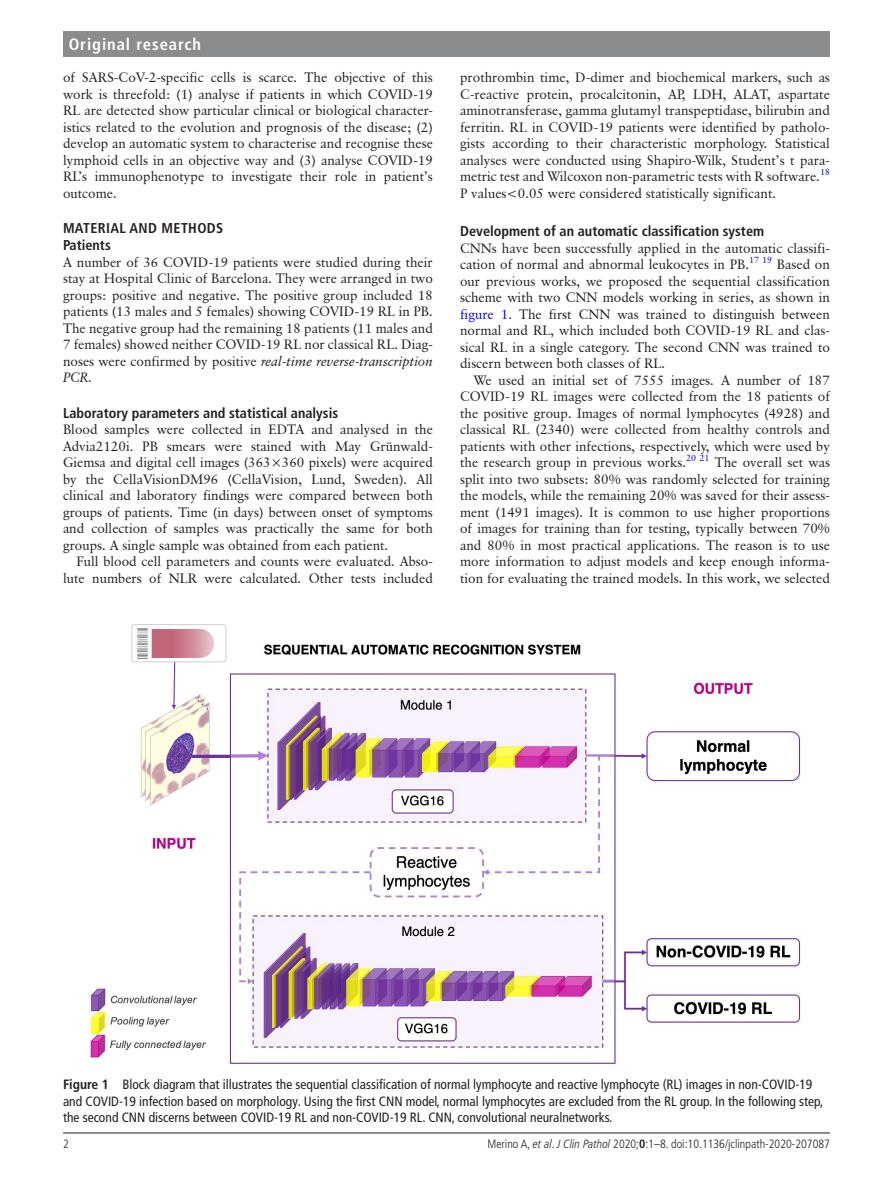
<style>
.page{position:relative;width:893px;height:1191px;background:#fff}
.page>*{position:absolute;margin:0;border:0;box-sizing:border-box;transform-origin:0 0}
.t1{font:700 condensed 16.5px "Frutiger LT Pro";letter-spacing:.055em;color:#fff}
.t2{font:700 condensed 14.25px "Frutiger LT Pro";color:#231f20}
.t3{font:700 condensed 14.25px/17.2px "Frutiger LT Pro";letter-spacing:.025em;color:#231f20}
.t4{font:13.5px/16.5px "Classical Garamond BT";color:#231f20;text-align:justify}
.t5{font:condensed 13.5px/16.5px "Frutiger LT Pro";color:#231f20}
.t6{font:300 condensed 12px "Frutiger LT Pro";color:#231f20}
.s1{font-style:italic}
.s2{color:#00f}
.s3{font-weight:700}
</style>
<div class="page">
<hr style="left:63px;top:1132px;width:767px;height:1px;background:#231f20">
<div style="left:63px;top:31px;width:767px;height:25px;background:#8a8c8e"></div>
<img style="left:89px;top:624px;width:713px;height:441px">
<p class="t1" style="left:69px;top:34px;width:134px">Original research</p>
<p class="t4" style="left:63px;top:69px;width:371px">of SARS-CoV-2-specific cells is scarce. The objective of this work is threefold: (1) analyse if patients in which COVID-19<br>RL are detected show particular clinical or biological character&shy;istics related to the evolution and prognosis of the disease; (2) develop an automatic system to characterise and recognise these lymphoid cells in an objective way and (3) analyse COVID-19<br>RL’s immunophenotype to investigate their role in patient’s outcome.</p>
<p class="t3" style="left:63px;top:219px;width:162px">MATERIAL AND METHODS<br>Patients</p>
<p class="t4" style="left:63px;top:254px;width:371px">A number of 36 COVID-19 patients were studied during their stay at Hospital Clinic of Barcelona. They were arranged in two groups: positive and negative. The positive group included 18 patients (13 males and 5 females) showing COVID-19 RL in PB.<br>The negative group had the remaining 18 patients (11 males and 7 females) showed neither COVID-19 RL nor classical RL. Diag&shy;noses were confirmed by positive <span class="s1">real-time reverse-transcription PCR</span>.</p>
<p class="t2" style="left:63px;top:404px;width:277px">Laboratory parameters and statistical analysis</p>
<p class="t4" style="left:63px;top:421px;width:371px">Blood samples were collected in EDTA and analysed in the Advia2120i. PB smears were stained with May Grünwald-Giemsa and digital cell images (363×360 pixels) were acquired by the CellaVisionDM96 (CellaVision, Lund, Sweden). All clinical and laboratory findings were compared between both groups of patients. Time (in days) between onset of symptoms and collection of samples was practically the same for both groups. A single sample was obtained from each patient.</p>
<p class="t4" style="left:63px;top:553px;width:371px;text-align:right">Full blood cell parameters and counts were evaluated. Abso&shy;lute numbers of NLR were calculated. Other tests included</p>
<p class="t4" style="left:460px;top:69px;width:371px">prothrombin time, D-dimer and biochemical markers, such as C-reactive protein, procalcitonin, AP, LDH, ALAT, aspartate aminotransferase, gamma glutamyl transpeptidase, bilirubin and ferritin. RL in COVID-19 patients were identified by patholo&shy;gists according to their characteristic morphology. Statistical analyses were conducted using Shapiro-Wilk, Student’s t para&shy;metric test and Wilcoxon non-parametric tests with R software.<sup>18<br></sup>P values&lt;0.05 were considered statistically significant.</p>
<p class="t2" style="left:460px;top:223px;width:306px">Development of an automatic classification system</p>
<p class="t4" style="left:460px;top:239px;width:371px">CNNs have been successfully applied in the automatic classifi&shy;cation of normal and abnormal leukocytes in PB.<sup>17</sup> <sup>19</sup> Based on our previous works, we proposed the sequential classification scheme with two CNN models working in series, as shown in <span class="s2">figure 1</span>. The first CNN was trained to distinguish between normal and RL, which included both COVID-19 RL and clas&shy;sical RL in a single category. The second CNN was trained to discern between both classes of RL.</p>
<p class="t4" style="left:460px;top:371px;width:371px;text-indent:14px">We used an initial set of 7555 images. A number of 187<br>COVID-19 RL images were collected from the 18 patients of the positive group. Images of normal lymphocytes (4928) and classical RL (2340) were collected from healthy controls and patients with other infections, respectively, which were used by the research group in previous works.<sup>20</sup> <sup>21</sup> The overall set was split into two subsets: 80% was randomly selected for training the models, while the remaining 20% was saved for their assess&shy;ment (1491 images). It is common to use higher proportions of images for training than for testing, typically between 70% and 80% in most practical applications. The reason is to use more information to adjust models and keep enough informa&shy;tion for evaluating the trained models. In this work, we selected</p>
<p class="t5" style="left:63px;top:1076px;width:762px"><span class="s3">Figure 1</span> Block diagram that illustrates the sequential classification of normal lymphocyte and reactive lymphocyte (RL) images in non-COVID-19 and COVID-19 infection based on morphology. Using the first CNN model, normal lymphocytes are excluded from the RL group. In the following step, the second CNN discerns between COVID-19 RL and non-COVID-19 RL. CNN, convolutional neuralnetworks.</p>
<p class="t6" style="left:63px;top:1136px;width:7px">2</p>
<p class="t6" style="left:488px;top:1136px;width:344px">Merino A, <span class="s1">et al</span>. <span class="s1">J Clin Pathol</span> 2020;<span class="s3">0</span>:1–8. doi:10.1136/jclinpath-2020-207087</p>
</div>
